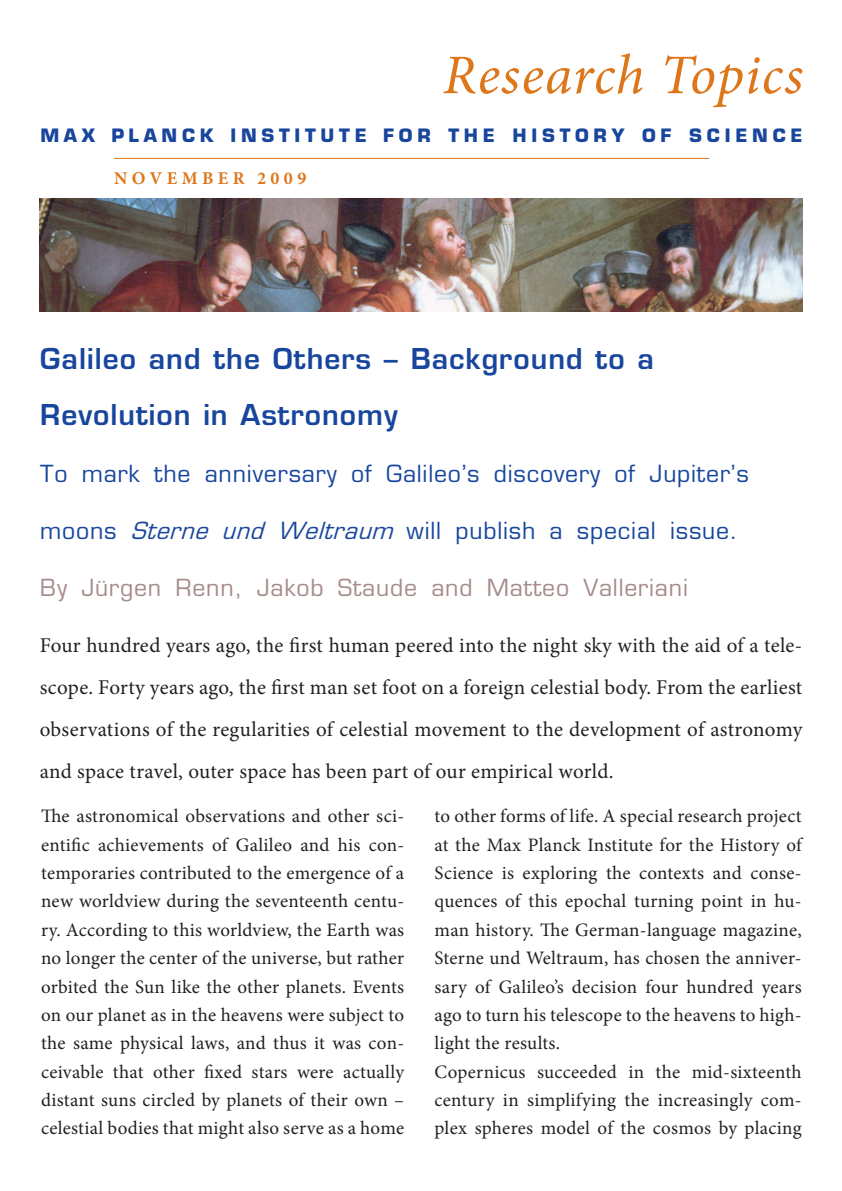
<style>
.page{position:relative;width:842px;height:1191px;background:#fff}
.page>*{position:absolute;margin:0;border:0;box-sizing:border-box;transform-origin:0 0}
.t1{font:italic 56px "Minion Pro";letter-spacing:.015em;color:#de761b}
.t2{font:600 28px/56.8px "Eurostile";letter-spacing:.035em;color:#18469d}
.t3{font:23px "Eurostile";letter-spacing:.035em;color:#18469d}
.t4{font:23px "Eurostile";letter-spacing:.035em;color:#a68c8a}
.t5{font:21px/42px "Minion Pro";letter-spacing:.015em;color:#231f20;text-align:justify}
.t6{font:19px/28.4px "Minion Pro";letter-spacing:.015em;color:#231f20;text-align:justify}
.t7{font:700 18px "Eurostile";letter-spacing:.265em;color:#18469d}
.t8{font:700 18px "Minion Pro";letter-spacing:.245em;color:#de761b}
.s1{font-style:italic}
</style>
<div class="page">
<img style="left:40px;top:198px;width:762px;height:114px">
<hr style="left:114px;top:158px;width:595px;height:1px;background:#de761b">
<h1 class="t1" style="left:443px;top:37px;width:362px">Research Topics</h1>
<p class="t7" style="left:40px;top:124px;width:764px">MAX PLANCK INSTI TUTE FOR THE HI STORY OF SCI ENCE</p>
<p class="t8" style="left:114px;top:165px;width:194px">NOVEMBER 2009</p>
<h2 class="t2" style="left:40px;top:329px;width:615px">Galileo and the Others – Background to a<br>Revolution in Astronomy</h2>
<p class="t3" style="left:40px;top:460px;width:710px">To mark the anniversary of Galileo’s discovery of Jupiter’s</p>
<p class="t3" style="left:40px;top:516px;width:699px">moons <span class="s1">Sterne und Weltraum</span> will publish a special issue.</p>
<p class="t4" style="left:40px;top:573px;width:649px">By Jürgen Renn, Jakob Staude and Matteo Valleriani</p>
<p class="t5" style="left:40px;top:624px;width:764px">Four hundred years ago, the first human peered into the night sky with the aid of a tele&shy;scope. Forty years ago, the first man set foot on a foreign celestial body. From the earliest observations of the regularities of celestial movement to the development of astronomy and space travel, outer space has been part of our empirical world.</p>
<p class="t6" style="left:41px;top:802px;width:365px">The astronomical observations and other sci&shy;entific achievements of Galileo and his con&shy;temporaries contributed to the emergence of a new worldview during the seventeenth centu&shy;ry. According to this worldview, the Earth was no longer the center of the universe, but rather orbited the Sun like the other planets. Events on our planet as in the heavens were subject to the same physical laws, and thus it was con&shy;ceivable that other fixed stars were actually distant suns circled by planets of their own – celestial bodies that might also serve as a home</p>
<p class="t6" style="left:434px;top:802px;width:369px;text-align:left">to other forms of life. A special research project at the Max Planck Institute for the History of Science is exploring the contexts and conse&shy;quences of this epochal turning point in hu&shy;man history. The German-language magazine, Sterne und Weltraum, has chosen the anniver&shy;sary of Galileo’s decision four hundred years ago to turn his telescope to the heavens to high&shy;light the results.<br>Copernicus succeeded in the mid-sixteenth century in simplifying the increasingly com&shy;plex spheres model of the cosmos by placing</p>
</div>
